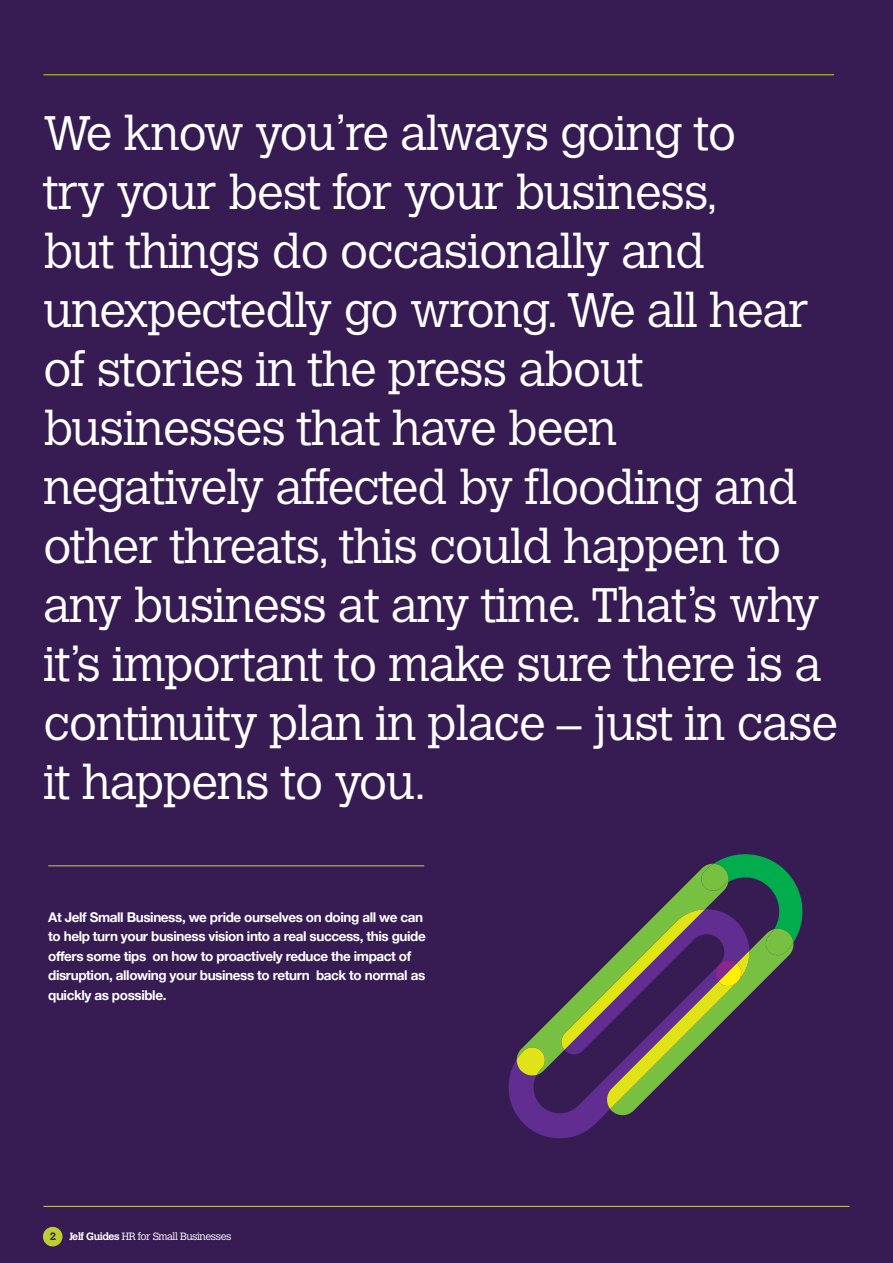
<style>
.page{position:relative;width:893px;height:1263px;background:#371c53}
.page>*{position:absolute;margin:0;border:0;box-sizing:border-box;transform-origin:0 0}
.t1{font:300 48px/58.9px "Calvert";letter-spacing:-.02em;color:#fff}
.body_text_2{font:700 13.5px/19.5px "Helvetica Neue";letter-spacing:-.03em;color:#fff}
.t2{font:300 10.5px "Calvert";letter-spacing:-.04em;color:#fff}
.s1{font-weight:700;color:#3c1851}
.s2{font-weight:700}
</style>
<div class="page">
<div style="left:43px;top:1227px;width:19px;height:19px;background:#c1d52f;border-radius:50%"></div>
<hr style="left:44px;top:1206px;width:805px;height:1px;background:#c1d52f">
<hr style="left:44px;top:74px;width:790px;height:1px;background:#c1d52f">
<hr style="left:48px;top:865px;width:376px;height:1px;background:#c1d52f">
<svg style="left:508px;top:854px;width:295px;height:285px"></svg>
<p class="t1" style="left:44px;top:105px;width:767px">We know you’re always going to try your best for your business,<br>but things do occasionally and unexpectedly go wrong. We all hear</p>
<p class="t1" style="left:44px;top:341px;width:796px">of stories in the press about businesses that have been negatively affected by flooding and other threats, this could happen to any business at any time. That’s why it’s important to make sure there is a continuity plan in place – just in case it happens to you.</p>
<p class="body_text_2" style="left:48px;top:908px;width:379px">At Jelf Small Business, we pride ourselves on doing all we can to help turn your business vision into a real success, this guide offers some tips on how to proactively reduce the impact of disruption, allowing your business to return back to normal as quickly as possible.</p>
<p class="t2" style="left:50px;top:1230px;width:183px"><span class="s1">2</span> <span class="s2">Jelf Guides</span> HR for Small Businesses</p>
</div>
